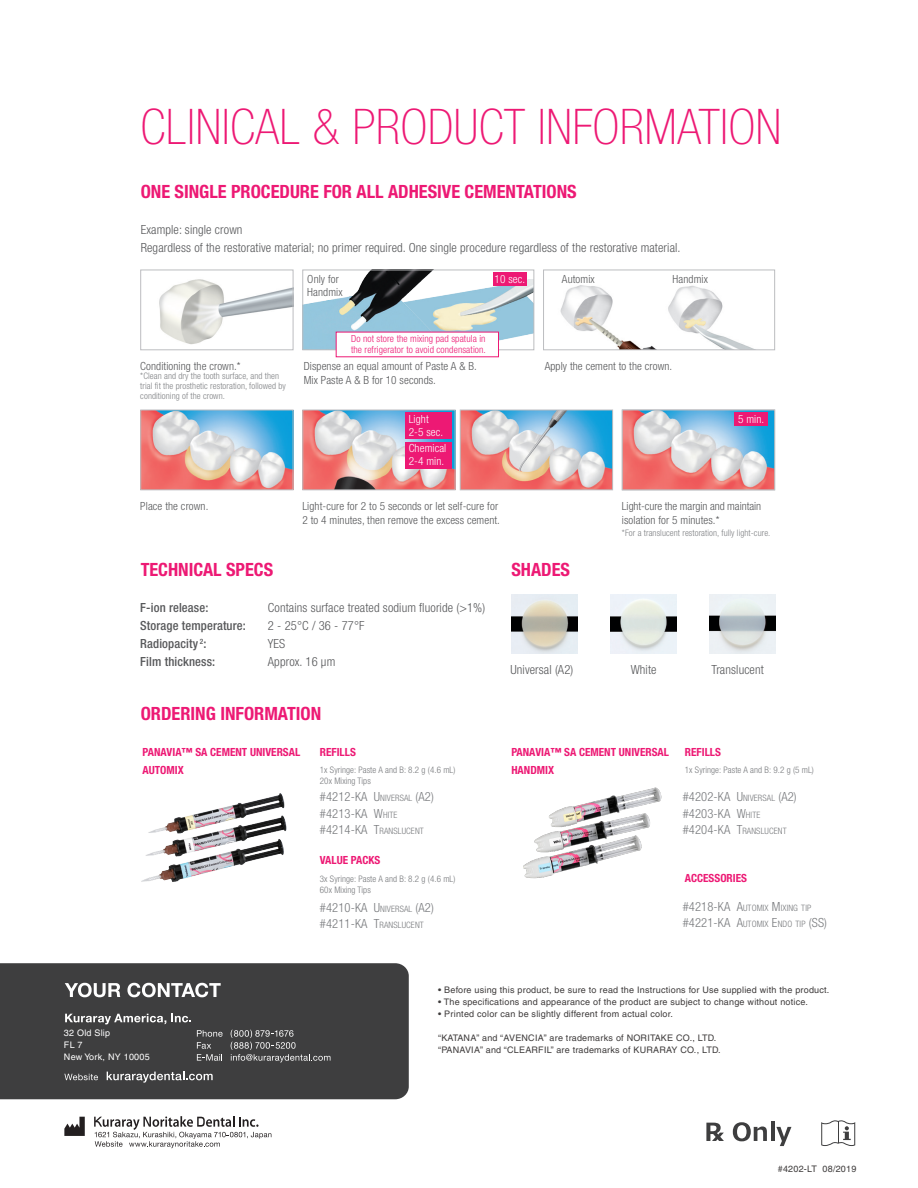
<style>
.page{position:relative;width:918px;height:1188px;background:#fff}
.page>*{position:absolute;margin:0;border:0;box-sizing:border-box;transform-origin:0 0}
.t1{font:100 condensed 49.2px "Helvetica Neue LT Std";letter-spacing:.01em;color:#ed1974}
.Copy{font:700 condensed 18.3px "Helvetica Neue LT Std";color:#ed1974}
.Copy-2{font:300 condensed 12.6px "Helvetica Neue LT Std";letter-spacing:.01em;color:#57585a}
.t2{font:300 condensed 12.6px "Helvetica Neue LT Std";letter-spacing:.01em;color:#787a7d}
.Copy-3{font:500 condensed 12.6px "Helvetica Neue LT Std";letter-spacing:.01em;color:#57585a}
.Copy-4{font:300 condensed 11.25px/14px "Helvetica Neue LT Std";letter-spacing:.01em;color:#57585a}
.Copy-5{font:700 condensed 11.25px/18px "Helvetica Neue LT Std";color:#ed1974}
.Copy-6{font:300 condensed 11.25px "Helvetica Neue LT Std";letter-spacing:.01em;color:#fff}
.Copy-7{font:300 condensed 9.75px/11.2px "Helvetica Neue LT Std";letter-spacing:.01em;color:#ed1974}
.t3{font:9px/12px "Helvetica LT Pro";letter-spacing:.025em;color:#3e3b3b}
.Copy-8{font:300 condensed 9px/9.8px "Helvetica Neue LT Std";letter-spacing:.01em;color:#808285}
.t4{font:300 condensed 9px/10.8px "Helvetica Neue LT Std";letter-spacing:.01em;color:#787a7d}
.t5{font:9px/12px "Helvetica LT Pro";letter-spacing:.025em;color:#fff}
.t6{font:300 condensed 8.85px "Helvetica Neue LT Std";letter-spacing:.015em;color:#787a7d}
.s1{font-size:8.85px}
.s2{font-size:12.6px}
</style>
<div class="page">
<img style="left:668px;top:285px;width:84px;height:63px">
<img style="left:560px;top:285px;width:95px;height:63px">
<img style="left:159px;top:279px;width:132px;height:66px">
<div style="left:140px;top:270px;width:153px;height:80px;border:1px solid #bcbdc0"></div>
<div style="left:543px;top:270px;width:232px;height:80px;border:1px solid #bcbdc0"></div>
<img style="left:437px;top:279px;width:95px;height:62px">
<img style="left:304px;top:272px;width:133px;height:76px">
<div style="left:302px;top:270px;width:232px;height:80px;border:1px solid #bcbdc0"></div>
<div style="left:493px;top:272px;width:34px;height:14px;background:#ed1974"></div>
<div style="left:336px;top:332px;width:163px;height:25px;background:#fff"></div>
<img style="left:142px;top:412px;width:149px;height:76px">
<div style="left:140px;top:410px;width:153px;height:80px;border:1px solid #bcbdc0"></div>
<img style="left:462px;top:412px;width:149px;height:76px">
<div style="left:460px;top:410px;width:153px;height:80px;border:1px solid #bcbdc0"></div>
<img style="left:304px;top:412px;width:149px;height:76px">
<div style="left:302px;top:410px;width:153px;height:80px;border:1px solid #bcbdc0"></div>
<img style="left:624px;top:412px;width:149px;height:76px">
<div style="left:622px;top:410px;width:153px;height:80px;border:1px solid #bcbdc0"></div>
<div style="left:734px;top:412px;width:34px;height:14px;background:#ed1974"></div>
<div style="left:405px;top:412px;width:47px;height:27px;background:#ed1974"></div>
<div style="left:405px;top:442px;width:47px;height:26px;background:#ed1974"></div>
<img style="left:511px;top:595px;width:66px;height:59px">
<img style="left:610px;top:595px;width:66px;height:59px">
<img style="left:709px;top:594px;width:66px;height:59px">
<img style="left:141px;top:793px;width:146px;height:89px">
<img style="left:523px;top:787px;width:139px;height:92px">
<svg style="left:821px;top:1120px;width:34px;height:26px"></svg>
<svg style="left:706px;top:1123px;width:18px;height:18px"></svg>
<svg style="left:733px;top:1122px;width:34px;height:19px"></svg>
<hr style="left:771px;top:1122px;width:3px;height:19px;background:#3e3e3f">
<svg style="left:776px;top:1127px;width:15px;height:19px"></svg>
<div style="left:0;top:963px;width:409px;height:136px;background:#3e3e3f"></div>
<svg style="left:197px;top:1030px;width:26px;height:31px"></svg>
<svg style="left:64px;top:1074px;width:34px;height:6px"></svg>
<svg style="left:107px;top:1072px;width:106px;height:11px"></svg>
<svg style="left:231px;top:1030px;width:100px;height:32px;background:#585859"></svg>
<svg style="left:65px;top:983px;width:55px;height:14px"></svg>
<svg style="left:127px;top:983px;width:94px;height:14px"></svg>
<svg style="left:65px;top:1014px;width:126px;height:10px"></svg>
<svg style="left:64px;top:1117px;width:21px;height:19px"></svg>
<svg style="left:94px;top:1116px;width:177px;height:32px"></svg>
<p class="t1" style="left:141px;top:99px;width:642px">CLINICAL &amp; PRODUCT INFORMATION</p>
<p class="Copy" style="left:141px;top:180px;width:438px">ONE SINGLE PROCEDURE FOR ALL ADHESIVE CEMENTATIONS</p>
<p class="Copy-2" style="left:141px;top:222px;width:103px">Example: single crown</p>
<p class="Copy-2" style="left:141px;top:240px;width:541px">Regardless of the restorative material; no primer required. One single procedure regardless of the restorative material.</p>
<p class="Copy-4" style="left:307px;top:272px;width:33px">Only for</p>
<p class="Copy-4" style="left:562px;top:272px;width:34px">Automix</p>
<p class="Copy-4" style="left:673px;top:272px;width:37px">Handmix</p>
<p class="Copy-4" style="left:307px;top:285px;width:37px">Handmix</p>
<p class="Copy-6" style="left:495px;top:273px;width:32px">10 sec.</p>
<p class="Copy-4" style="left:140px;top:359px;width:102px">Conditioning the crown.*</p>
<p class="Copy-8" style="left:140px;top:371px;width:147px">*Clean and dry the tooth surface, and then trial fit the prosthetic restoration, followed by conditioning of the crown.</p>
<p class="Copy-7" style="left:351px;top:333px;width:136px">Do not store the mixing pad spatula in the refrigerator to avoid condensation.</p>
<p class="Copy-4" style="left:304px;top:359px;width:175px">Dispense an equal amount of Paste A &amp; B.<br>Mix Paste A &amp; B for 10 seconds.</p>
<p class="Copy-4" style="left:545px;top:359px;width:129px">Apply the cement to the crown.</p>
<p class="Copy-6" style="left:409px;top:413px;width:22px">Light</p>
<p class="Copy-6" style="left:738px;top:413px;width:28px">5 min.</p>
<p class="Copy-6" style="left:409px;top:425px;width:36px">2-5 sec.</p>
<p class="Copy-6" style="left:409px;top:442px;width:39px">Chemical</p>
<p class="Copy-6" style="left:409px;top:455px;width:37px">2-4 min.</p>
<p class="Copy-4" style="left:140px;top:499px;width:70px">Place the crown.</p>
<p class="Copy-4" style="left:302px;top:499px;width:199px">Light-cure for 2 to 5 seconds or let self-cure for<br>2 to 4 minutes, then remove the excess cement.</p>
<p class="Copy-4" style="left:622px;top:499px;width:141px">Light-cure the margin and maintain isolation for 5 minutes.*</p>
<p class="Copy-8" style="left:622px;top:528px;width:150px">*For a translucent restoration, fully light-cure.</p>
<p class="Copy" style="left:141px;top:558px;width:134px">TECHNICAL SPECS</p>
<p class="Copy-3" style="left:140px;top:600px;width:70px">F-ion release:</p>
<p class="Copy-2" style="left:268px;top:600px;width:219px">Contains surface treated sodium fluoride (&gt;1%)</p>
<p class="Copy-3" style="left:140px;top:618px;width:107px">Storage temperature:</p>
<p class="Copy-2" style="left:268px;top:618px;width:98px">2 - 25°C / 36 - 77°F</p>
<p class="Copy-3" style="left:140px;top:636px;width:68px">Radiopacity <sup>2</sup>:</p>
<p class="Copy-2" style="left:268px;top:636px;width:19px">YES</p>
<p class="Copy-3" style="left:140px;top:654px;width:76px">Film thickness:</p>
<p class="Copy-2" style="left:268px;top:654px;width:69px">Approx. 16 µm</p>
<p class="Copy" style="left:141px;top:702px;width:182px">ORDERING INFORMATION</p>
<p class="Copy" style="left:511px;top:558px;width:60px">SHADES</p>
<p class="Copy-2" style="left:510px;top:663px;width:64px">Universal (A2)</p>
<p class="Copy-2" style="left:631px;top:663px;width:27px">White</p>
<p class="Copy-2" style="left:712px;top:663px;width:54px">Translucent</p>
<p class="Copy-5" style="left:143px;top:743px;width:159px">PANAVIA™ SA CEMENT UNIVERSAL<br>AUTOMIX</p>
<p class="Copy-5" style="left:320px;top:743px;width:38px">REFILLS</p>
<p class="Copy-5" style="left:685px;top:743px;width:38px">REFILLS</p>
<p class="Copy-5" style="left:511px;top:743px;width:159px">PANAVIA™ SA CEMENT UNIVERSAL<br>HANDMIX</p>
<p class="t4" style="left:320px;top:764px;width:137px">1x Syringe: Paste A and B: 8.2 g (4.6 mL)<br>20x Mixing Tips</p>
<p class="t4" style="left:685px;top:764px;width:131px">1x Syringe: Paste A and B: 9.2 g (5 mL)</p>
<p class="t5" style="left:64px;top:1027px;width:87px">32 Old Slip<br>FL 7<br>New York, NY 10005</p>
<p class="t2" style="left:320px;top:789px;width:116px">#4212-KA U<span class="s1">NIVERSAL</span> (A2)</p>
<p class="t2" style="left:320px;top:806px;width:79px">#4213-KA W<span class="s1">HITE</span></p>
<p class="t6" style="left:320px;top:826px;width:105px"><span class="s2">#4214-KA T</span>RANSLUCENT</p>
<p class="t2" style="left:683px;top:789px;width:116px">#4202-KA U<span class="s1">NIVERSAL</span> (A2)</p>
<p class="t2" style="left:683px;top:806px;width:79px">#4203-KA W<span class="s1">HITE</span></p>
<p class="t6" style="left:683px;top:826px;width:105px"><span class="s2">#4204-KA T</span>RANSLUCENT</p>
<p class="Copy-5" style="left:320px;top:851px;width:62px">VALUE PACKS</p>
<p class="t4" style="left:320px;top:874px;width:137px">3x Syringe: Paste A and B: 8.2 g (4.6 mL)<br>60x Mixing Tips</p>
<p class="Copy-5" style="left:685px;top:869px;width:64px">ACCESSORIES</p>
<p class="t2" style="left:320px;top:900px;width:116px">#4210-KA U<span class="s1">NIVERSAL</span> (A2)</p>
<p class="t6" style="left:320px;top:920px;width:105px"><span class="s2">#4211-KA T</span>RANSLUCENT</p>
<p class="t6" style="left:683px;top:902px;width:130px"><span class="s2">#4218-KA A</span>UTOMIX <span class="s2">M</span> IXING TIP</p>
<p class="t2" style="left:683px;top:916px;width:146px">#4221-KA A<span class="s1">UTOMIX</span> E<span class="s1">NDO TIP</span> (SS)</p>
<p class="t3" style="left:438px;top:984px;width:393px">• Before using this product, be sure to read the Instructions for Use supplied with the product.</p>
<p class="t3" style="left:438px;top:996px;width:372px">• The specifications and appearance of the product are subject to change without notice.</p>
<p class="t3" style="left:438px;top:1008px;width:236px">• Printed color can be slightly different from actual color.</p>
<p class="t3" style="left:438px;top:1032px;width:284px">“KATANA” and “AVENCIA” are trademarks of NORITAKE CO., LTD. “PANAVIA” and “CLEARFIL” are trademarks of KURARAY CO., LTD.</p>
<p class="t3" style="left:778px;top:1163px;width:80px">#4202-LT 08/2019</p>
</div>
